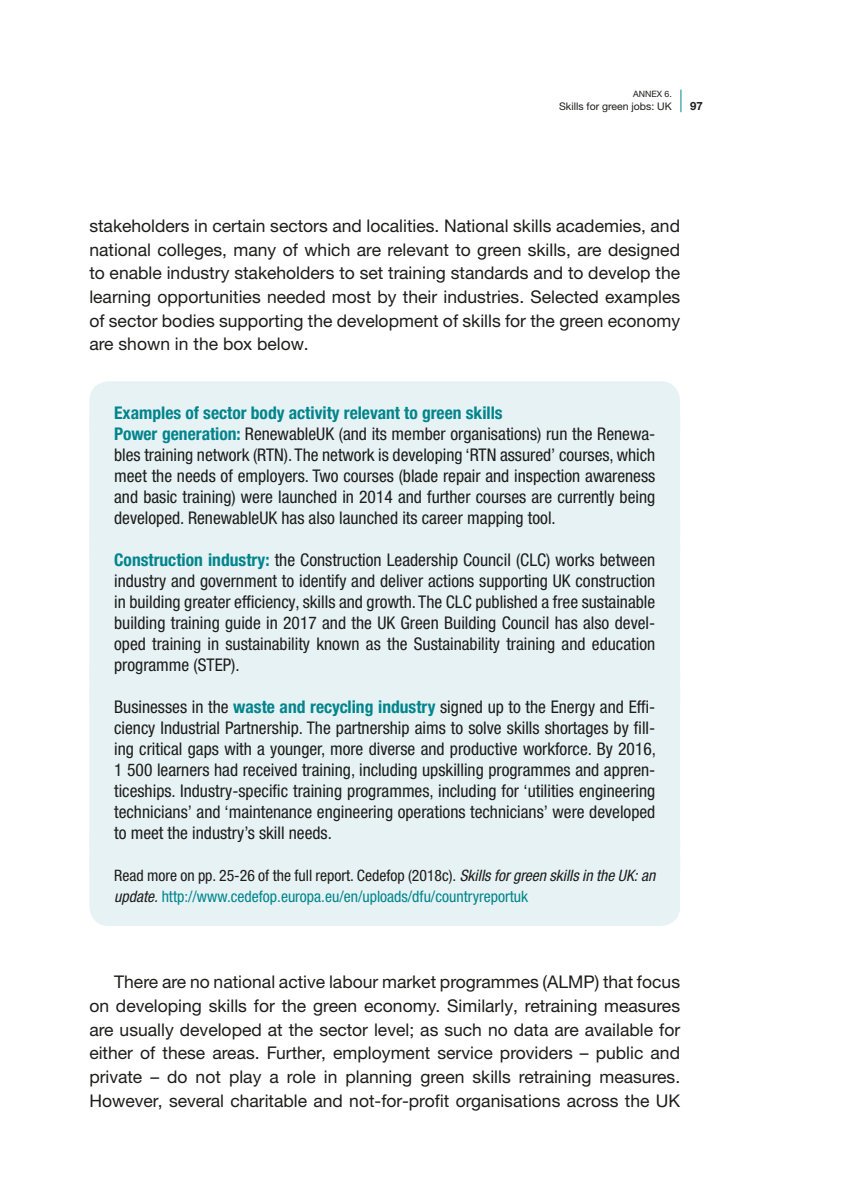
<style>
.page{position:relative;width:844px;height:1191px;background:#fff}
.page>*{position:absolute;margin:0;border:0;box-sizing:border-box;transform-origin:0 0}
.Box{font:condensed 17.5px/21px "Helvetica Neue LTW1 G";color:#1d1d1b;text-align:justify}
.t1{font:17.5px/23.6px "Helvetica Neue LTW1 G";color:#1d1d1b;text-align:justify}
.Box_bold_blue{font:700 condensed 17.5px "Helvetica Neue LTW1 G";color:#00858c}
.Box-2{font:condensed 15.75px/21px "Helvetica Neue LTW1 G";color:#00858c}
.t2{font:700 11.38px "Helvetica Neue LTW1 G";color:#1d1d1b}
.t3{font:10.5px "Helvetica Neue LTW1 G";color:#1d1d1b}
.t4{font:8.75px "Helvetica Neue LTW1 G";color:#1d1d1b}
.s1{font-weight:700;color:#00858c}
.s2{color:#1d1d1b}
.s3{font-style:italic;color:#1d1d1b}
</style>
<div class="page">
<svg style="left:680px;top:90px;width:1px;height:22px"></svg>
<div style="left:89px;top:381px;width:591px;height:62px;background:#e7f2f4;border-radius:20px"></div>
<div style="left:89px;top:402px;width:591px;height:146px;background:#e7f2f4;border-radius:20px"></div>
<div style="left:89px;top:507px;width:591px;height:62px;background:#e7f2f4;border-radius:20px"></div>
<div style="left:89px;top:528px;width:591px;height:167px;background:#e7f2f4;border-radius:20px"></div>
<div style="left:89px;top:654px;width:591px;height:62px;background:#e7f2f4;border-radius:20px"></div>
<div style="left:89px;top:675px;width:591px;height:188px;background:#e7f2f4;border-radius:20px"></div>
<div style="left:89px;top:822px;width:591px;height:62px;background:#e7f2f4;border-radius:20px"></div>
<div style="left:89px;top:844px;width:591px;height:82px;background:#e7f2f4;border-radius:20px"></div>
<hr style="left:0;top:0;width:1px;height:1191px;background:#dadada">
<p class="t4" style="left:633px;top:89px;width:13px">Annex</p>
<p class="t4" style="left:664px;top:89px;width:9px">6.</p>
<p class="t3" style="left:559px;top:100px;width:114px">Skills for green jobs: UK</p>
<p class="t2" style="left:690px;top:99px;width:14px">97</p>
<p class="t1" style="left:89px;top:214px;width:592px">stakeholders in certain sectors and localities. National skills academies, and national colleges, many of which are relevant to green skills, are designed to enable industry stakeholders to set training standards and to develop the learning opportunities needed most by their industries. Selected examples of sector bodies supporting the development of skills for the green economy are shown in the box below.</p>
<p class="Box_bold_blue" style="left:114px;top:402px;width:390px">Examples of sector body activity relevant to green skills</p>
<p class="Box" style="left:114px;top:423px;width:542px"><span class="s1">Power generation:</span> RenewableUK (and its member organisations) run the Renewa&shy;bles training network (RTN). The network is developing ‘RTN assured’ courses, which meet the needs of employers. Two courses (blade repair and inspection awareness and basic training) were launched in 2014 and further courses are currently being developed. RenewableUK has also launched its career mapping tool.</p>
<p class="Box" style="left:114px;top:549px;width:542px"><span class="s1">Construction industry:</span> the Construction Leadership Council (CLC) works between industry and government to identify and deliver actions supporting UK construction in building greater efficiency, skills and growth. The CLC published a free sustainable building training guide in 2017 and the UK Green Building Council has also devel&shy;oped training in sustainability known as the Sustainability training and education programme (STEP).</p>
<p class="Box" style="left:114px;top:696px;width:543px">Businesses in the <span class="s1">waste and recycling industry</span> signed up to the Energy and Effi&shy;ciency Industrial Partnership. The partnership aims to solve skills shortages by fill&shy;ing critical gaps with a younger, more diverse and productive workforce. By 2016, 1 500 learners had received training, including upskilling programmes and appren&shy;ticeships. Industry-specific training programmes, including for ‘utilities engineering technicians’ and ‘maintenance engineering operations technicians’ were developed to meet the industry’s skill needs.</p>
<p class="Box-2" style="left:114px;top:864px;width:542px"><span class="s2">Read more on pp. 25-26 of the full report. Cedefop (2018c).</span> <span class="s3">Skills for green skills in the UK: an update.</span> http://www.cedefop.europa.eu/en/uploads/dfu/countryreportuk</p>
<p class="t1" style="left:89px;top:970px;width:592px;text-indent:25px">There are no national active labour market programmes (ALMP) that focus on developing skills for the green economy. Similarly, retraining measures are usually developed at the sector level; as such no data are available for either of these areas. Further, employment service providers – public and private – do not play a role in planning green skills retraining measures.<br>However, several charitable and not-for-profit organisations across the UK</p>
</div>
